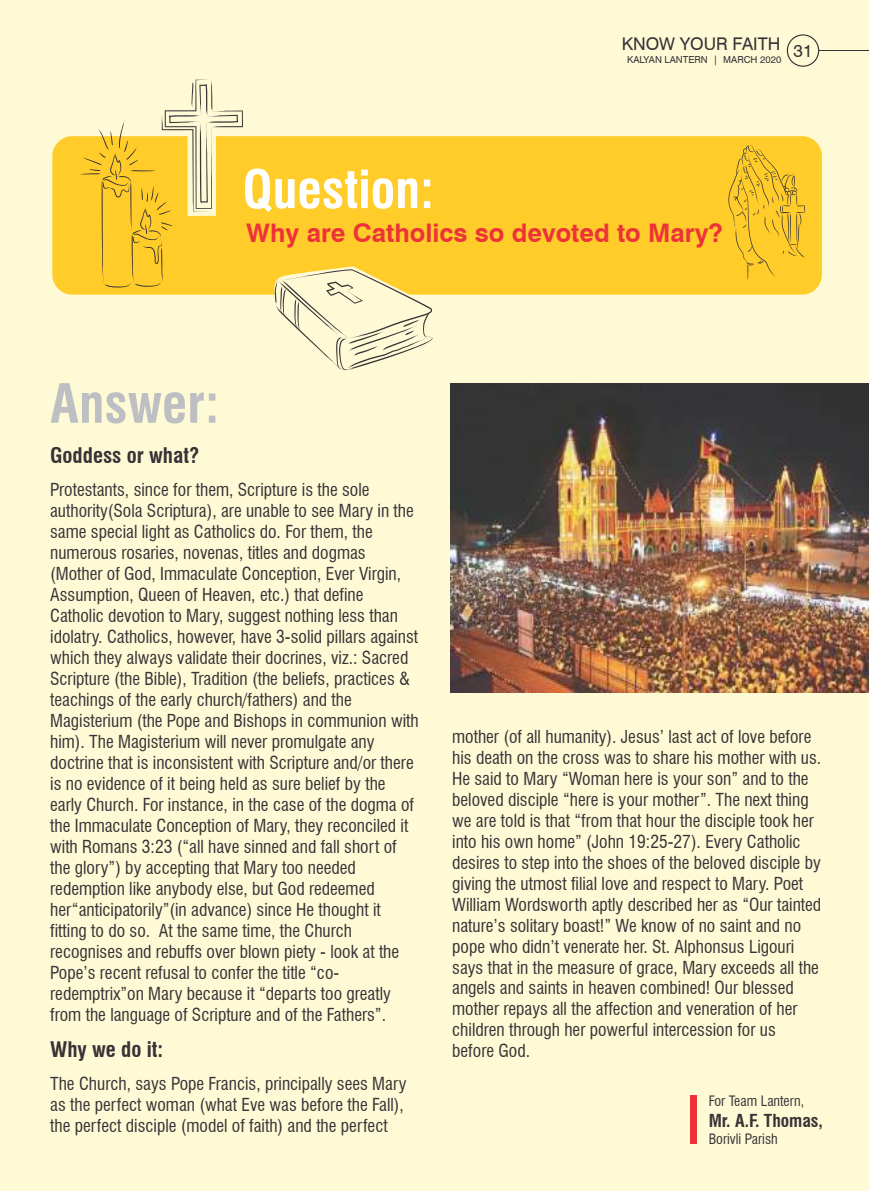
<style>
.page{position:relative;width:869px;height:1191px;background:#fff}
.page>*{position:absolute;margin:0;border:0;box-sizing:border-box;transform-origin:0 0}
.t1{font:700 52.5px "Swis 721 Cn BT";color:#bdbfc2}
.t2{font:700 51.27px "Swis 721 Cn BT";color:#fff}
.t3{font:700 25.55px "Swis 721 BT";color:#ed3338}
.t4{font:700 21px "Swis 721 Cn BT";color:#383336}
.t5{font:17.5px/21px "Swis 721 Cn BT";color:#383336}
.t6{font:17.5px "Swis 721 BT";color:#383336}
.t7{font:700 17.5px "Swis 721 Cn BT";color:#383336}
.t8{font:14px "Swis 721 Cn BT";color:#383336}
.t9{font:9.62px "Swis 721 BT";color:#383336}
</style>
<div class="page">
<div style="left:1px;top:0;width:867px;height:1191px;background:#fffad6"></div>
<div style="left:52px;top:136px;width:769px;height:159px;background:#ffcc29;border-radius:20px"></div>
<svg style="left:728px;top:145px;width:76px;height:136px"></svg>
<svg style="left:270px;top:266px;width:162px;height:104px"></svg>
<svg style="left:79px;top:80px;width:164px;height:207px"></svg>
<div style="left:690px;top:1095px;width:7px;height:49px;background:#ed3338"></div>
<img style="left:450px;top:383px;width:418px;height:310px">
<svg style="left:786px;top:34px;width:32px;height:33px"></svg>
<hr style="left:818px;top:50px;width:50px;height:1px;background:#383336">
<h2 class="t2" style="left:242px;top:159px;width:193px">Question:</h2>
<p class="t6" style="left:621px;top:33px;width:192px">KNOW YOUR FAITH 31</p>
<p class="t9" style="left:627px;top:54px;width:155px">KALYAN LANTERN | MARCH 2020</p>
<h3 class="t3" style="left:246px;top:217px;width:478px">Why are Catholics so devoted to Mary?</h3>
<h1 class="t1" style="left:50px;top:372px;width:170px">Answer:</h1>
<p class="t4" style="left:50px;top:443px;width:151px">Goddess or what?</p>
<p class="t5" style="left:50px;top:479px;width:370px">Protestants, since for them, Scripture is the sole authority(Sola Scriptura), are unable to see Mary in the same special light as Catholics do. For them, the numerous rosaries, novenas, titles and dogmas (Mother of God, Immaculate Conception, Ever Virgin, Assumption, Queen of Heaven, etc.) that define Catholic devotion to Mary, suggest nothing less than idolatry. Catholics, however, have 3-solid pillars against which they always validate their docrines, viz.: Sacred Scripture (the Bible), Tradition (the beliefs, practices &amp; teachings of the early church/fathers) and the Magisterium (the Pope and Bishops in communion with him). The Magisterium will never promulgate any doctrine that is inconsistent with Scripture and/or there is no evidence of it being held as sure belief by the early Church. For instance, in the case of the dogma of the Immaculate Conception of Mary, they reconciled it with Romans 3:23 (“all have sinned and fall short of the glory”) by accepting that Mary too needed redemption like anybody else, but God redeemed her“anticipatorily”(in advance) since He thought it fitting to do so. At the same time, the Church recognises and rebuffs over blown piety - look at the Pope’s recent refusal to confer the title “co&shy;redemptrix”on Mary because it “departs too greatly from the language of Scripture and of the Fathers”.</p>
<p class="t4" style="left:50px;top:1037px;width:114px">Why we do it:</p>
<p class="t5" style="left:50px;top:1073px;width:357px">The Church, says Pope Francis, principally sees Mary as the perfect woman (what Eve was before the Fall), the perfect disciple (model of faith) and the perfect</p>
<p class="t5" style="left:452px;top:725px;width:370px">mother (of all humanity). Jesus’ last act of love before his death on the cross was to share his mother with us.<br>He said to Mary “Woman here is your son” and to the beloved disciple “here is your mother”. The next thing we are told is that “from that hour the disciple took her into his own home” (John 19:25-27). Every Catholic desires to step into the shoes of the beloved disciple by giving the utmost filial love and respect to Mary. Poet William Wordsworth aptly described her as “Our tainted nature’s solitary boast!” We know of no saint and no pope who didn’t venerate her. St. Alphonsus Ligouri says that in the measure of grace, Mary exceeds all the angels and saints in heaven combined! Our blessed mother repays all the affection and veneration of her children through her powerful intercession for us before God.</p>
<p class="t8" style="left:708px;top:1092px;width:97px">For Team Lantern,</p>
<p class="t7" style="left:708px;top:1109px;width:116px">Mr. A.F. Thomas,</p>
<p class="t8" style="left:708px;top:1130px;width:71px">Borivli Parish</p>
</div>
